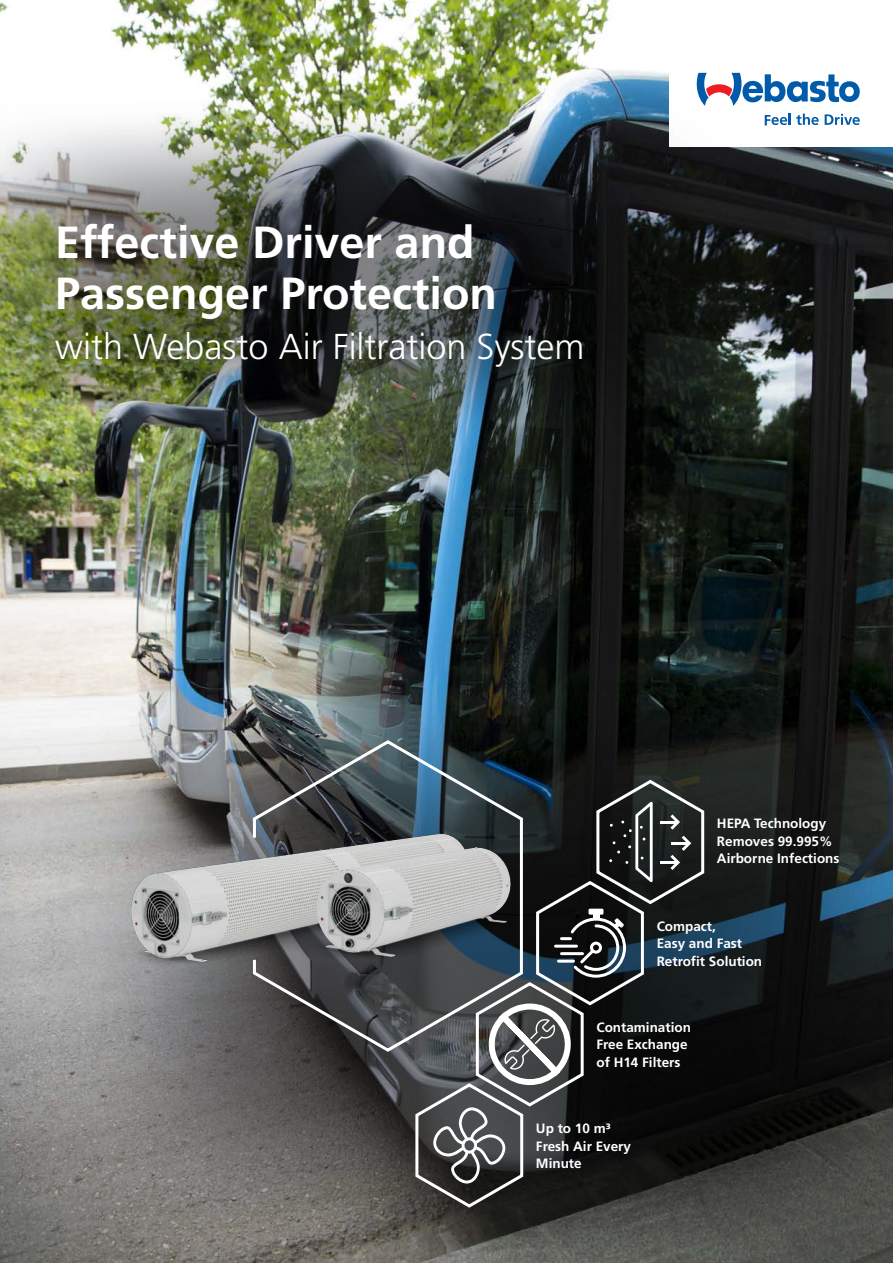
<style>
.page{position:relative;width:893px;height:1263px;background:#fff}
.page>*{position:absolute;margin:0;border:0;box-sizing:border-box;transform-origin:0 0}
.t1{font:700 45px/50.7px "Frutiger";color:#fff}
.t2{font:300 36px "Frutiger";color:#fff}
.t3{font:700 13.5px/17.5px "Frutiger";color:#fff}
</style>
<div class="page">
<img style="left:0;top:0;width:893px;height:683px">
<img style="left:0;top:683px;width:893px;height:580px">
<div style="left:670px;top:49px;width:223px;height:98px;background:#fff"></div>
<svg style="left:786px;top:114px;width:33px;height:11px"></svg>
<svg style="left:825px;top:114px;width:35px;height:11px"></svg>
<svg style="left:697px;top:73px;width:163px;height:30px"></svg>
<img style="left:0;top:100px;width:786px;height:365px">
<svg style="left:251px;top:738px;width:273px;height:315px"></svg>
<img style="left:79px;top:775px;width:435px;height:242px">
<svg style="left:413px;top:778px;width:293px;height:431px"></svg>
<p class="t1" style="left:55px;top:217px;width:443px">Effective Driver and<br>Passenger Protection</p>
<p class="t2" style="left:55px;top:326px;width:531px">with Webasto Air Filtration System</p>
<p class="t3" style="left:717px;top:815px;width:124px">HEPA Technology<br>Removes 99.995%<br>Airborne Infections</p>
<p class="t3" style="left:657px;top:917px;width:107px">Compact,<br>Easy and Fast<br>Retrofit Solution</p>
<p class="t3" style="left:596px;top:1018px;width:96px">Contamination<br>Free Exchange of H14 Filters</p>
<p class="t3" style="left:536px;top:1119px;width:97px">Up to 10 m³<br>Fresh Air Every<br>Minute</p>
</div>
